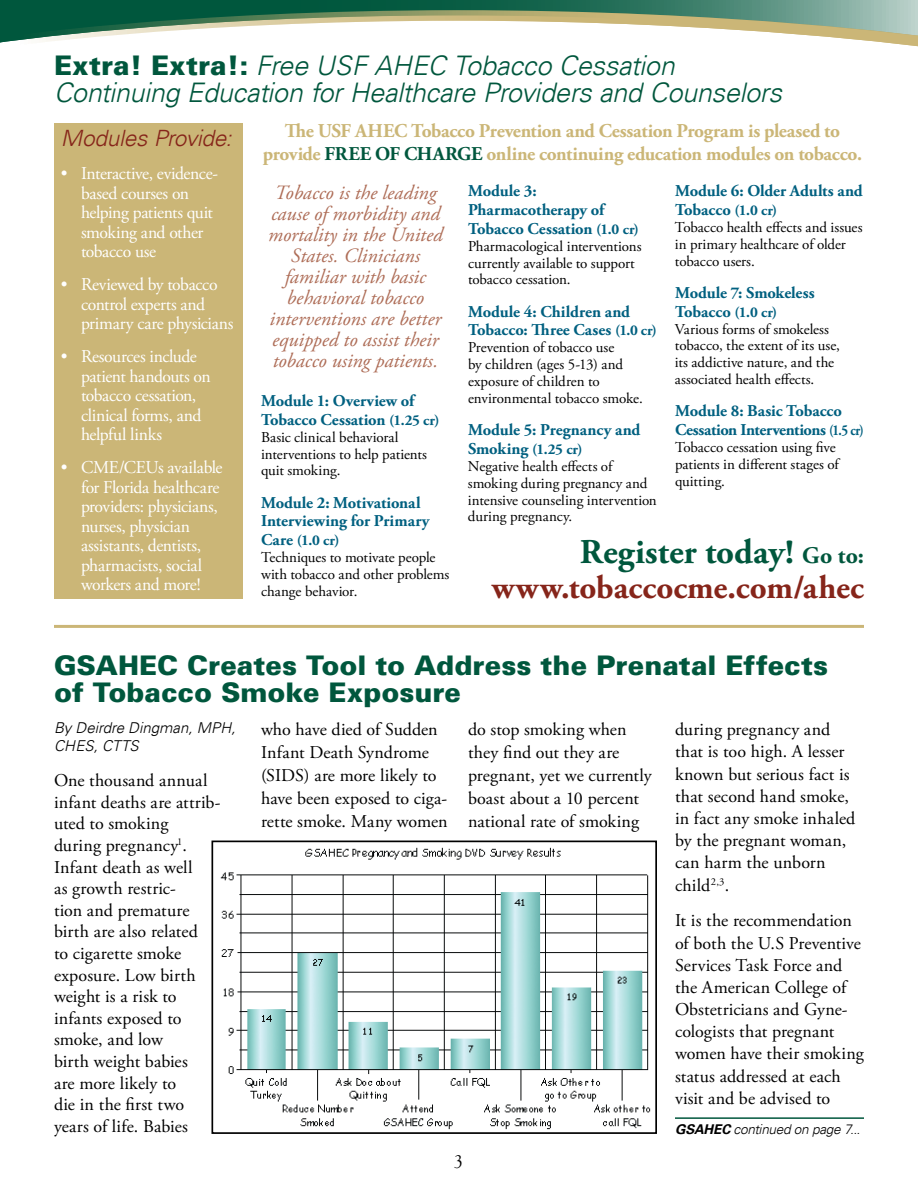
<style>
.page{position:relative;width:918px;height:1188px;background:#fff}
.page>*{position:absolute;margin:0;border:0;box-sizing:border-box;transform-origin:0 0}
.t1{font:700 34.8px "Adobe Garamond Pro";color:#00573d}
.t2{font:700 33px "Adobe Garamond Pro";letter-spacing:.005em;color:#86251a}
.t3{font:italic 300 27px/27px "Univers";letter-spacing:-.01em;color:#00573d}
.t4{font:900 27px/27px "Univers";color:#00573d}
.t5{font:italic 300 22.5px "Univers";letter-spacing:-.01em;color:#86251a}
.t6{font:italic 20.25px/21px "Adobe Garamond Pro";color:#ae6d57;text-align:center}
.t7{font:700 19.5px/22.5px "Adobe Garamond Pro";letter-spacing:-.015em;color:#cbb677;text-align:center}
.t8{font:18px/21.6px "Adobe Garamond Pro";letter-spacing:.005em;color:#000}
.t9{font:18px/19.5px "Adobe Garamond Pro";letter-spacing:-.02em;color:#fff}
.t10{font:18px "Goudy";color:#000}
.t11{font:700 16.5px/18.8px "Adobe Garamond Pro";letter-spacing:-.005em;color:#016080}
.t12{font:15px/16.8px "Adobe Garamond Pro";letter-spacing:-.005em;color:#000}
.t13{font:italic 300 15px/18px "Univers";color:#000}
.t14{font:italic 300 13.5px "Univers";letter-spacing:-.015em;color:#000}
.s1{font-weight:900;font-style:normal}
.s2{color:#00573d}
.s3{font-size:15px}
.s4{font-weight:700;font-size:16.5px;color:#016080}
.s5{font-weight:700;color:#016080}
.s6{font-size:23.7px}
.s7{font-weight:700}
</style>
<div class="page">
<svg style="left:0;top:0;width:918px;height:47px"></svg>
<hr style="left:54px;top:625px;width:810px;height:3px;background:#cbb677">
<img style="left:220px;top:847px;width:431px;height:283px">
<div style="left:211px;top:841px;width:446px;height:293px;border:2px solid #000"></div>
<hr style="left:675px;top:1117px;width:189px;height:2px;background:#00573d">
<div style="left:54px;top:123px;width:189px;height:476px;background:#cbb677"></div>
<h3 class="t3" style="left:54px;top:52px;width:729px"><span class="s1">Extra! Extra!:</span> Free USF AHEC Tobacco Cessation<br>Continuing Education for Healthcare Providers and Counselors</h3>
<p class="t5" style="left:61px;top:125px;width:172px">Modules Provide:</p>
<p class="t9" style="left:81px;top:164px;width:138px;text-indent:-20px">• Interactive, evidence&shy;based courses on helping patients quit smoking and other tobacco use</p>
<p class="t9" style="left:81px;top:275px;width:154px;text-indent:-20px">• Reviewed by tobacco control experts and primary care physicians</p>
<p class="t9" style="left:81px;top:347px;width:131px;text-indent:-20px">• Resources include patient handouts on tobacco cessation, clinical forms, and helpful links</p>
<p class="t9" style="left:81px;top:458px;width:143px;text-indent:-20px">• CME/CEUs available for Florida healthcare providers: physicians, nurses, physician assistants, dentists, pharmacists, social workers and more!</p>
<p class="t7" style="left:263px;top:120px;width:601px">The USF AHEC Tobacco Prevention and Cessation Program is pleased to provide <span class="s2">FREE OF CHARGE</span> online continuing education modules on tobacco.</p>
<p class="t11" style="left:468px;top:182px;width:173px">Module 3:<br>Pharmacotherapy of<br>Tobacco Cessation <span class="s3">(1.0 cr)</span></p>
<p class="t12" style="left:468px;top:238px;width:175px">Pharmacological interventions currently available to support tobacco cessation.</p>
<p class="t11" style="left:468px;top:302px;width:191px">Module 4: Children and<br>Tobacco: Three Cases <span class="s3">(1.0 cr)</span></p>
<p class="t12" style="left:468px;top:340px;width:176px">Prevention of tobacco use<br>by children (ages 5-13) and exposure of children to environmental tobacco smoke.</p>
<p class="t11" style="left:468px;top:421px;width:174px">Module 5: Pregnancy and</p>
<p class="t12" style="left:468px;top:441px;width:190px"><span class="s4">Smoking</span> <span class="s5">(1.25 cr)<br></span>Negative health effects of smoking during pregnancy and intensive counseling intervention during pregnancy.</p>
<p class="t11" style="left:675px;top:182px;width:189px">Module 6: Older Adults and<br>Tobacco <span class="s3">(1.0 cr)</span></p>
<p class="t12" style="left:675px;top:219px;width:189px">Tobacco health effects and issues in primary healthcare of older tobacco users.</p>
<p class="t11" style="left:675px;top:284px;width:141px">Module 7: Smokeless<br>Tobacco <span class="s3">(1.0 cr)</span></p>
<p class="t12" style="left:675px;top:321px;width:167px">Various forms of smokeless tobacco, the extent of its use, its addictive nature, and the associated health effects.</p>
<p class="t11" style="left:675px;top:402px;width:190px">Module 8: Basic Tobacco<br>Cessation Interventions <span class="s3">(1.5 cr)</span></p>
<p class="t12" style="left:675px;top:440px;width:165px">Tobacco cessation using five patients in different stages of quitting.</p>
<p class="t6" style="left:268px;top:183px;width:176px">Tobacco is the leading cause of morbidity and mortality in the United<br>States. Clinicians familiar with basic behavioral tobacco interventions are better equipped to assist their tobacco using patients.</p>
<p class="t11" style="left:261px;top:392px;width:180px">Module 1: Overview of<br>Tobacco Cessation <span class="s3">(1.25 cr)</span></p>
<p class="t12" style="left:261px;top:429px;width:167px">Basic clinical behavioral interventions to help patients quit smoking.</p>
<p class="t11" style="left:261px;top:493px;width:170px">Module 2: Motivational<br>Interviewing for Primary</p>
<p class="t12" style="left:261px;top:533px;width:190px"><span class="s4">Care</span> <span class="s5">(1.0 cr)<br></span>Techniques to motivate people with tobacco and other problems change behavior.</p>
<h1 class="t1" style="left:580px;top:532px;width:286px">Register today! <span class="s6">Go to:</span></h1>
<h2 class="t2" style="left:492px;top:568px;width:374px">www.tobaccocme.com/ahec</h2>
<h3 class="t4" style="left:54px;top:652px;width:776px">GSAHEC Creates Tool to Address the Prenatal Effects of Tobacco Smoke Exposure</h3>
<p class="t13" style="left:54px;top:719px;width:183px">By Deirdre Dingman, MPH,<br>CHES, CTTS</p>
<p class="t8" style="left:54px;top:770px;width:168px">One thousand annual infant deaths are attrib&shy;uted to smoking<br>during pregnancy<sup>1</sup>.<br>Infant death as well<br>as growth restric-<br>tion and premature birth are also related<br>to cigarette smoke exposure. Low birth weight is a risk to infants exposed to smoke, and low<br>birth weight babies<br>are more likely to<br>die in the first two years of life. Babies</p>
<p class="t8" style="left:261px;top:719px;width:188px;line-height:23px">who have died of Sudden<br>Infant Death Syndrome (SIDS) are more likely to have been exposed to ciga&shy;rette smoke. Many women</p>
<p class="t8" style="left:468px;top:719px;width:185px;line-height:23px">do stop smoking when they find out they are pregnant, yet we currently boast about a 10 percent national rate of smoking</p>
<p class="t8" style="left:675px;top:719px;width:182px;line-height:22.2px">during pregnancy and that is too high. A lesser known but serious fact is that second hand smoke, in fact any smoke inhaled by the pregnant woman, can harm the unborn child<sup>2,3</sup>.</p>
<p class="t8" style="left:675px;top:910px;width:190px;line-height:22.2px">It is the recommendation of both the U.S Preventive<br>Services Task Force and the American College of<br>Obstetricians and Gyne&shy;cologists that pregnant women have their smoking status addressed at each visit and be advised to</p>
<p class="t14" style="left:675px;top:1121px;width:187px"><span class="s7">GSAHEC</span> continued on page 7...</p>
<p class="t10" style="left:454px;top:1150px;width:10px">3</p>
</div>
